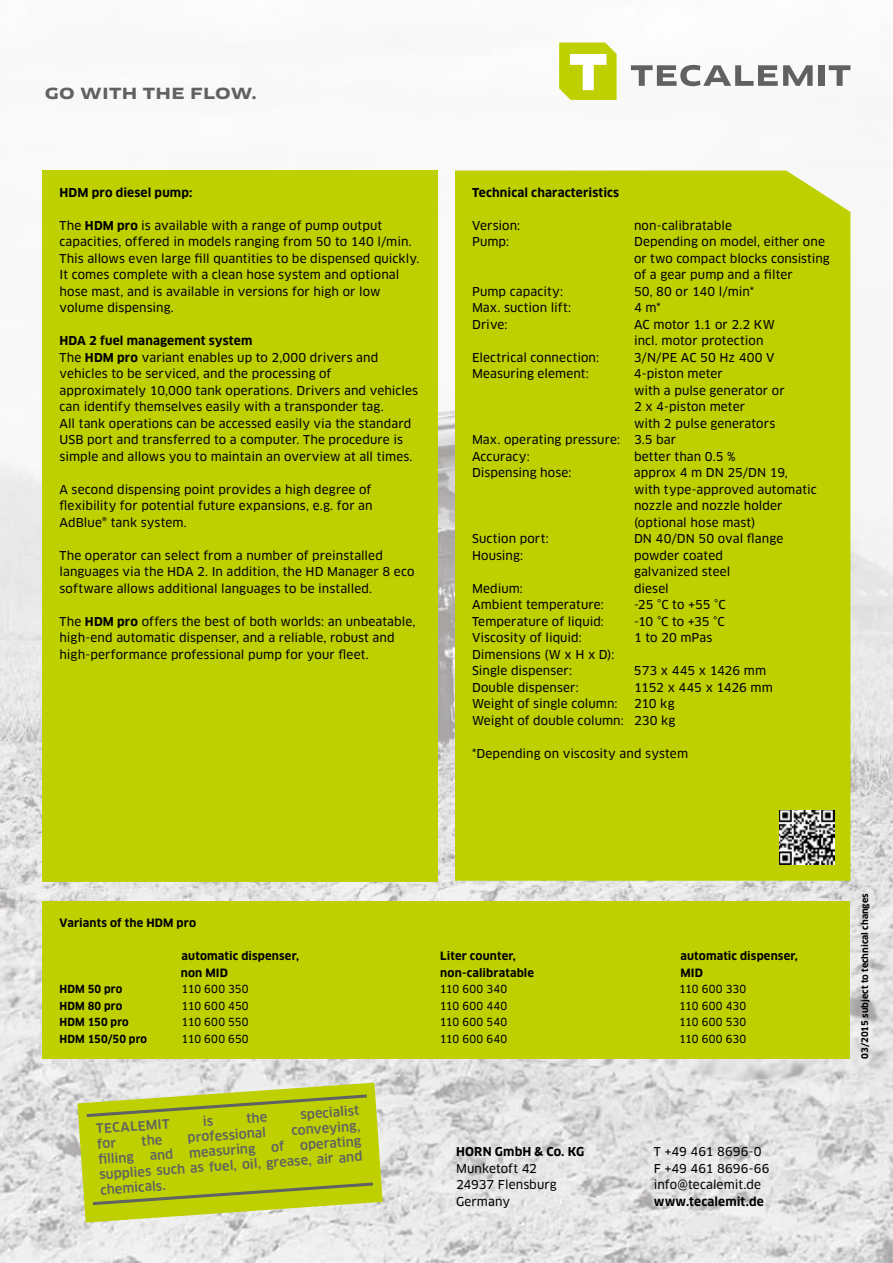
<style>
.page{position:relative;width:893px;height:1263px;background:#fff}
.page>*{position:absolute;margin:0;border:0;box-sizing:border-box;transform-origin:0 0}
.t1{font:700 15px "Clan OT Extd";letter-spacing:.015em;color:#5f6162}
.t2{font:500 12.75px/15.3px "Clan OT";color:#5f6162;text-align:justify}
.t3{font:12px/16.5px "Clan OT News";letter-spacing:.005em;color:#000}
.t4{font:700 12px "Clan OT";letter-spacing:.01em;color:#000}
.t5{font:12px "Clan OT News";letter-spacing:-.015em;color:#000}
.t6{font:700 11.25px "Clan OT";letter-spacing:.01em;color:#000}
.t7{font:10.95px "Clan OT News";letter-spacing:.015em;color:#000;scale:.96 1}
.t8{font:700 10.95px "Clan OT";letter-spacing:.015em;color:#000;scale:.96 1}
.t9{font:700 9px "Clan OT";color:#000}
.s1{font-family:"Clan OT";font-weight:700}
</style>
<div class="page">
<img style="left:0;top:42px;width:893px;height:1221px">
<div style="left:43px;top:171px;width:395px;height:711px;background:#bed000"></div>
<div style="left:455px;top:171px;width:395px;height:710px;background:#bed000"></div>
<img style="left:779px;top:810px;width:55px;height:55px">
<div style="left:43px;top:901px;width:807px;height:158px;background:#bed000"></div>
<svg style="left:631px;top:65px;width:182px;height:21px"></svg>
<div style="left:818px;top:65px;width:6px;height:21px;background:#5f6162"></div>
<svg style="left:829px;top:65px;width:21px;height:21px"></svg>
<svg style="left:559px;top:43px;width:58px;height:57px"></svg>
<svg style="left:77px;top:1083px;width:306px;height:139px;background:#c0ce29"></svg>
<p class="t1" style="left:45px;top:84px;width:214px">GO WITH TH E FLOW.</p>
<p class="t4" style="left:60px;top:185px;width:134px">HDM pro diesel pump:</p>
<p class="t3" style="left:60px;top:217px;width:361px">The <span class="s1">HDM pro</span> is available with a range of pump output capacities, offered in models ranging from 50 to 140 l/min.<br>This allows even large fill quantities to be dispensed quickly.<br>It comes complete with a clean hose system and optional hose mast, and is available in versions for high or low volume dispensing.</p>
<p class="t4" style="left:60px;top:334px;width:194px">HDA 2 fuel management system</p>
<p class="t3" style="left:60px;top:349px;width:360px">The <span class="s1">HDM pro</span> variant enables up to 2,000 drivers and vehicles to be serviced, and the processing of approximately 10,000 tank operations. Drivers and vehicles can identify themselves easily with a transponder tag.<br>All tank operations can be accessed easily via the standard USB port and transferred to a computer. The procedure is simple and allows you to maintain an overview at all times.</p>
<p class="t3" style="left:60px;top:481px;width:315px;text-align:justify">A second dispensing point provides a high degree of flexibility for potential future expansions, e.g. for an AdBlue® tank system.</p>
<p class="t3" style="left:60px;top:547px;width:356px">The operator can select from a number of preinstalled languages via the HDA 2. In addition, the HD Manager 8 eco software allows additional languages to be installed.</p>
<p class="t3" style="left:60px;top:613px;width:358px">The <span class="s1">HDM pro</span> offers the best of both worlds: an unbeatable, high-end automatic dispenser, and a reliable, robust and high-performance professional pump for your fleet.</p>
<p class="t4" style="left:472px;top:185px;width:149px">Technical characteristics</p>
<p class="t3" style="left:472px;top:217px;width:50px">Version:</p>
<p class="t3" style="left:634px;top:217px;width:99px">non-calibratable</p>
<p class="t3" style="left:472px;top:233px;width:39px">Pump:</p>
<p class="t3" style="left:634px;top:233px;width:197px">Depending on model, either one or two compact blocks consisting of a gear pump and a filter</p>
<p class="t3" style="left:472px;top:283px;width:93px">Pump capacity:</p>
<p class="t3" style="left:634px;top:283px;width:122px">50, 80 or 140 l/min*</p>
<p class="t3" style="left:472px;top:299px;width:101px">Max. suction lift:</p>
<p class="t3" style="left:634px;top:299px;width:28px">4 m*</p>
<p class="t3" style="left:472px;top:316px;width:37px">Drive:</p>
<p class="t3" style="left:634px;top:316px;width:142px">AC motor 1.1 or 2.2 KW incl. motor protection</p>
<p class="t3" style="left:472px;top:349px;width:129px">Electrical connection:</p>
<p class="t3" style="left:634px;top:349px;width:142px">3/N/PE AC 50 Hz 400 V</p>
<p class="t3" style="left:472px;top:365px;width:118px">Measuring element:</p>
<p class="t3" style="left:634px;top:365px;width:90px">4-piston meter</p>
<p class="t3" style="left:634px;top:382px;width:152px">with a pulse generator or</p>
<p class="t3" style="left:634px;top:398px;width:113px">2 x 4-piston meter</p>
<p class="t3" style="left:634px;top:415px;width:143px">with 2 pulse generators</p>
<p class="t3" style="left:472px;top:431px;width:206px">Max. operating pressure: 3.5 bar</p>
<p class="t3" style="left:472px;top:448px;width:59px">Accuracy:</p>
<p class="t3" style="left:634px;top:448px;width:103px">better than 0.5 %</p>
<p class="t3" style="left:472px;top:464px;width:101px">Dispensing hose:</p>
<p class="t3" style="left:634px;top:464px;width:184px">approx 4 m DN 25/DN 19, with type-approved automatic nozzle and nozzle holder (optional hose mast)</p>
<p class="t3" style="left:472px;top:530px;width:78px">Suction port:</p>
<p class="t3" style="left:634px;top:530px;width:151px">DN 40/DN 50 oval flange</p>
<p class="t3" style="left:472px;top:547px;width:53px">Housing:</p>
<p class="t3" style="left:634px;top:547px;width:98px">powder coated galvanized steel</p>
<p class="t3" style="left:472px;top:580px;width:52px">Medium:</p>
<p class="t3" style="left:634px;top:580px;width:36px">diesel</p>
<p class="t3" style="left:472px;top:596px;width:133px">Ambient temperature:</p>
<p class="t3" style="left:634px;top:596px;width:93px">-25 °C to +55 °C</p>
<p class="t3" style="left:472px;top:613px;width:133px">Temperature of liquid:</p>
<p class="t3" style="left:634px;top:613px;width:92px">-10 °C to +35 °C</p>
<p class="t3" style="left:472px;top:629px;width:111px">Viscosity of liquid:</p>
<p class="t3" style="left:634px;top:629px;width:80px">1 to 20 mPas</p>
<p class="t3" style="left:472px;top:646px;width:144px">Dimensions (W x H x D):<br>Single dispenser:</p>
<p class="t3" style="left:634px;top:662px;width:134px">573 x 445 x 1426 mm</p>
<p class="t3" style="left:472px;top:679px;width:108px">Double dispenser:</p>
<p class="t5" style="left:634px;top:680px;width:140px">1152 x 445 x 1426 mm</p>
<p class="t3" style="left:472px;top:695px;width:147px">Weight of single column:</p>
<p class="t3" style="left:472px;top:695px;width:205px;text-align:right">210 kg<br>Weight of double column: 230 kg</p>
<p class="t3" style="left:472px;top:745px;width:218px">*Depending on viscosity and system</p>
<p class="t6" style="left:60px;top:917px;width:138px">Variants of the HDM pro</p>
<p class="t6" style="left:182px;top:950px;width:119px">automatic dispenser,</p>
<p class="t6" style="left:440px;top:950px;width:77px">Liter counter,</p>
<p class="t6" style="left:680px;top:950px;width:119px">automatic dispenser,</p>
<p class="t6" style="left:181px;top:966px;width:49px">non MID</p>
<p class="t6" style="left:440px;top:966px;width:95px">non-calibratable</p>
<p class="t6" style="left:680px;top:966px;width:24px">MID</p>
<p class="t8" style="left:60px;top:983px;width:67px">HDM 50 pro</p>
<p class="t7" style="left:182px;top:983px;width:71px">110 600 350</p>
<p class="t7" style="left:440px;top:983px;width:72px">110 600 340</p>
<p class="t7" style="left:679px;top:983px;width:72px">110 600 330</p>
<p class="t8" style="left:60px;top:999px;width:67px">HDM 80 pro</p>
<p class="t7" style="left:182px;top:999px;width:72px">110 600 450</p>
<p class="t7" style="left:440px;top:999px;width:72px">110 600 440</p>
<p class="t7" style="left:679px;top:999px;width:72px">110 600 430</p>
<p class="t8" style="left:60px;top:1016px;width:74px">HDM 150 pro</p>
<p class="t7" style="left:182px;top:1016px;width:71px">110 600 550</p>
<p class="t7" style="left:440px;top:1016px;width:72px">110 600 540</p>
<p class="t7" style="left:679px;top:1016px;width:71px">110 600 530</p>
<p class="t8" style="left:60px;top:1032px;width:93px">HDM 150/50 pro</p>
<p class="t7" style="left:182px;top:1032px;width:72px">110 600 650</p>
<p class="t7" style="left:440px;top:1032px;width:72px">110 600 640</p>
<p class="t7" style="left:679px;top:1032px;width:72px">110 600 630</p>
<p class="t2" style="left:300px;top:1107px;width:60px;rotate:-4deg">specialist</p>
<p class="t2" style="left:96px;top:1121px;width:73px;rotate:-4deg">Tecalemit</p>
<p class="t2" style="left:97px;top:1136px;width:265px;text-indent:195px;rotate:-4deg">conveying, fi lling and measuring of operating supplies such as fuel, oil, grease, air and chemicals.</p>
<p class="t2" style="left:187px;top:1130px;width:84px;rotate:-4deg">professional</p>
<p class="t4" style="left:456px;top:1145px;width:130px">HORN GmbH &amp; Co. KG</p>
<p class="t3" style="left:456px;top:1160px;width:102px">Munketoft 42<br>24937 Flensburg<br>Germany</p>
<p class="t3" style="left:654px;top:1144px;width:117px">T +49 461 8696-0<br>F +49 461 8696-66 info@tecalemit.de</p>
<p class="t4" style="left:654px;top:1194px;width:112px">www.tecalemit.de</p>
<p class="t9" style="left:860px;top:1059px;width:167px;rotate:-90deg">03/2015 subject to technical changes</p>
</div>
